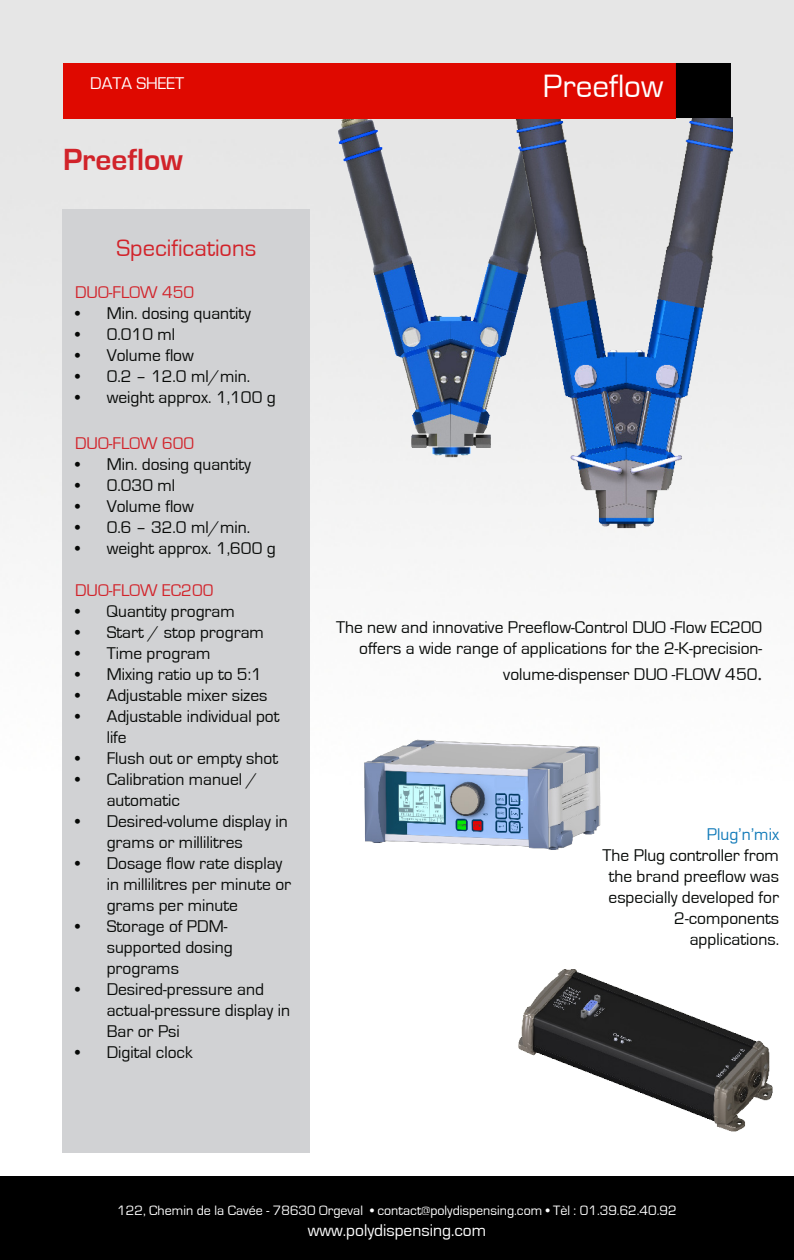
<style>
.page{position:relative;width:794px;height:1260px;background:#fff}
.page>*{position:absolute;margin:0;border:0;box-sizing:border-box;transform-origin:0 0}
.t1{font:33.25px "Eurostile";color:#fff}
.t2{font:700 31.5px "Eurostile";color:#d1232a}
.t3{font:24.5px "Eurostile";color:#d1232a}
.t4{font:17.5px/21px "Eurostile";color:#070907}
.t5{font:17.5px/21px "Eurostile";color:#060907;text-align:right}
.t6{font:17.5px "Eurostile";color:#d1232a}
.t7{font:17.5px "Eurostile";color:#fff}
.t8{font:17.5px "Eurostile";color:#137bb9}
.t9{font:14px "Eurostile";color:#fff}
.s1{font-family:"Minion Pro";font-size:21px;color:#231f20}
</style>
<div class="page">
<img style="left:0;top:0;width:794px;height:1177px">
<div style="left:0;top:1177px;width:794px;height:83px;background:#000"></div>
<div style="left:62px;top:210px;width:248px;height:943px;background:#d1d2d4"></div>
<img style="left:335px;top:118px;width:238px;height:439px">
<img style="left:359px;top:707px;width:244px;height:178px">
<img style="left:498px;top:936px;width:280px;height:217px">
<img style="left:485px;top:117px;width:247px;height:424px">
<div style="left:63px;top:63px;width:613px;height:55px;background:#df0900"></div>
<div style="left:676px;top:63px;width:55px;height:55px;background:#000"></div>
<p class="t7" style="left:90px;top:74px;width:96px">DATA SHEET</p>
<p class="t1" style="left:543px;top:68px;width:122px">Preeflow</p>
<p class="t2" style="left:63px;top:142px;width:121px">Preeflow</p>
<p class="t3" style="left:116px;top:234px;width:141px">Specifications</p>
<p class="t6" style="left:75px;top:282px;width:121px">DUO-FLOW 450</p>
<p class="t4" style="left:75px;top:303px;width:177px">• Min. dosing quantity</p>
<p class="t4" style="left:75px;top:324px;width:101px">• 0.010 ml</p>
<p class="t4" style="left:75px;top:345px;width:120px">• Volume flow</p>
<p class="t4" style="left:75px;top:366px;width:177px">• 0.2 – 12.0 ml/min.</p>
<p class="t4" style="left:75px;top:387px;width:202px">• weight approx. 1,100 g</p>
<p class="t6" style="left:75px;top:434px;width:121px">DUO-FLOW 600</p>
<p class="t4" style="left:75px;top:454px;width:177px">• Min. dosing quantity</p>
<p class="t4" style="left:75px;top:475px;width:101px">• 0.030 ml</p>
<p class="t4" style="left:75px;top:496px;width:120px">• Volume flow</p>
<p class="t4" style="left:75px;top:517px;width:177px">• 0.6 – 32.0 ml/min.</p>
<p class="t4" style="left:75px;top:538px;width:202px">• weight approx. 1,600 g</p>
<p class="t6" style="left:75px;top:581px;width:140px">DUO-FLOW EC200</p>
<p class="t4" style="left:75px;top:601px;width:161px">• Quantity program</p>
<p class="t4" style="left:75px;top:622px;width:190px">• Start / stop program</p>
<p class="t4" style="left:75px;top:643px;width:137px">• Time program</p>
<p class="t4" style="left:75px;top:664px;width:188px">• Mixing ratio up to 5:1</p>
<p class="t4" style="left:75px;top:685px;width:194px">• Adjustable mixer sizes</p>
<p class="t4" style="left:107px;top:706px;width:174px;text-indent:-32px">• Adjustable individual pot life</p>
<p class="t4" style="left:75px;top:748px;width:204px">• Flush out or empty shot</p>
<p class="t4" style="left:107px;top:769px;width:153px;text-indent:-32px">• Calibration manuel / automatic</p>
<p class="t4" style="left:107px;top:811px;width:182px;text-indent:-32px">• Desired-volume display in grams or millilitres</p>
<p class="t4" style="left:107px;top:853px;width:186px;text-indent:-32px">• Dosage flow rate display in millilitres per minute or grams per minute</p>
<p class="t4" style="left:107px;top:916px;width:127px;text-indent:-32px">• Storage of PDM&shy;supported dosing programs</p>
<p class="t4" style="left:107px;top:979px;width:185px;text-indent:-32px">• Desired-pressure and actual-pressure display in<br>Bar or Psi</p>
<p class="t4" style="left:75px;top:1042px;width:119px">• Digital clock</p>
<p class="t5" style="left:336px;top:617px;width:428px">The new and innovative Preeflow-Control DUO -Flow EC200 offers a wide range of applications for the 2-K-precision-</p>
<p class="t5" style="left:503px;top:664px;width:260px">volume-dispenser DUO -FLOW 450<span class="s1">.</span></p>
<p class="t8" style="left:707px;top:825px;width:74px">Plug’n’mix</p>
<p class="t5" style="left:602px;top:845px;width:178px">The Plug controller from the brand preeflow was especially developed for<br>2-components</p>
<p class="t5" style="left:689px;top:929px;width:91px">applications.</p>
<p class="t9" style="left:117px;top:1203px;width:561px">122, Chemin de la Cavée - 78630 Orgeval • contact@polydispensing.com • Tèl : 01.39.62.40.92</p>
<p class="t7" style="left:308px;top:1221px;width:180px">www.polydispensing.com</p>
</div>
